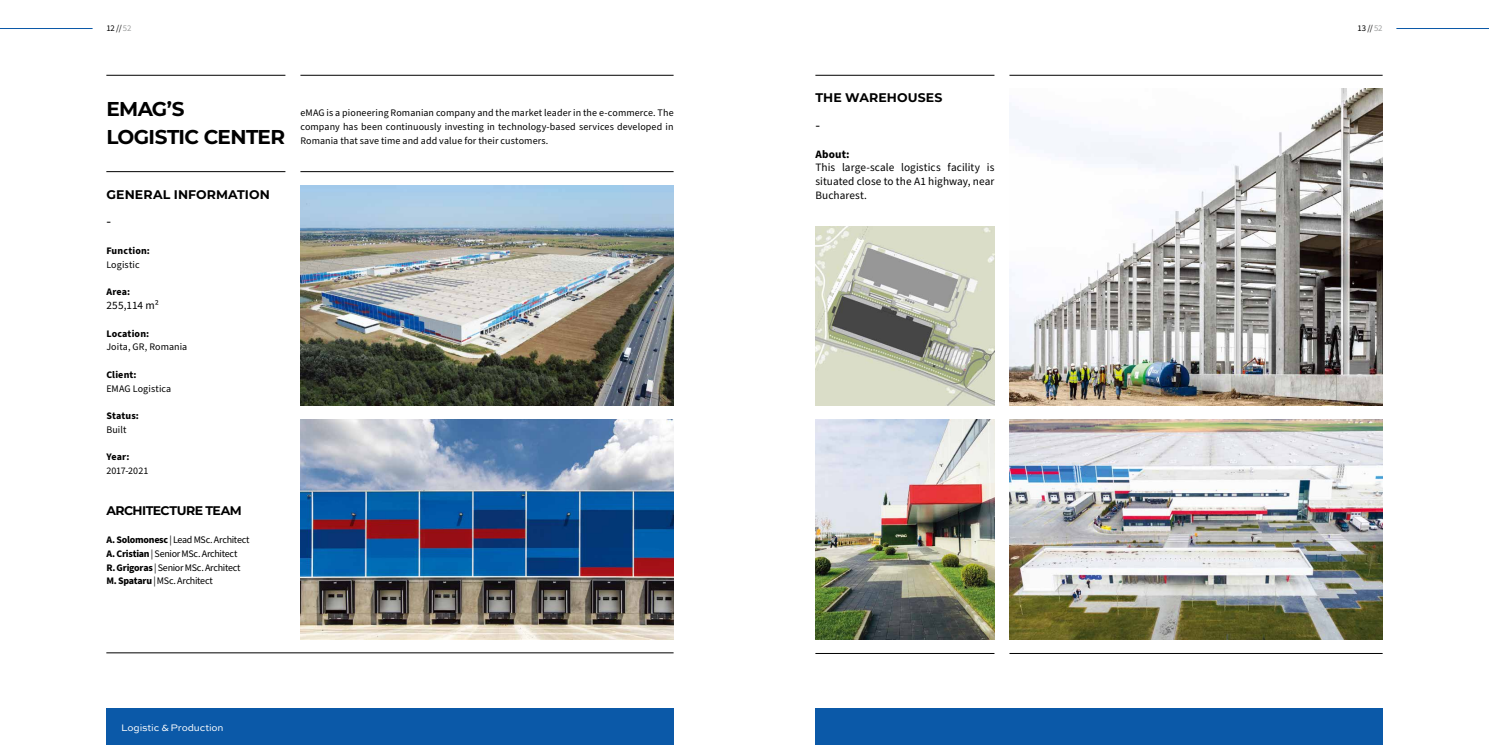
<style>
.page{position:relative;width:1489px;height:745px;background:#fff}
.page>*{position:absolute;margin:0;border:0;box-sizing:border-box;transform-origin:0 0}
.t1{font:700 20px/27.5px "Montserrat";letter-spacing:-.03em;color:#000}
.t2{font:15px "Source Sans Pro";color:#000}
.t3{font:700 12.5px "Montserrat";letter-spacing:.01em;color:#000}
.t4{font:700 12.5px "Montserrat";letter-spacing:-.045em;color:#000}
.t5{font:11.25px/13.8px "Source Sans Pro";letter-spacing:.005em;color:#000;text-align:justify}
.t6{font:700 11.25px "Source Sans Pro";letter-spacing:.015em;color:#000}
.t7{font:10px/13.8px "Source Sans Pro";letter-spacing:.005em;color:#000;text-align:justify}
.t8{font:10px/13.8px "Source Sans Pro";letter-spacing:-.03em;color:#000}
.t9{font:700 10px "Source Sans Pro";letter-spacing:.015em;color:#000}
.t10{font:10px "Sweet Sans Pro";letter-spacing:-.02em;color:#fff}
.t11{font:8.75px "Source Sans Pro";letter-spacing:-.01em;color:#000}
.s1{color:#9fa0a0}
.s2{font-weight:700}
</style>
<div class="page">
<img style="left:1009px;top:419px;width:373px;height:220px">
<img style="left:815px;top:419px;width:179px;height:220px">
<img style="left:300px;top:185px;width:373px;height:220px">
<img style="left:300px;top:419px;width:373px;height:220px">
<img style="left:815px;top:226px;width:179px;height:179px">
<hr style="left:1396px;top:28px;width:92px;height:1px;background:#0b59a8">
<hr style="left:0;top:28px;width:93px;height:1px;background:#0b59a8">
<div style="left:106px;top:707px;width:567px;height:37px;background:#0b59a8"></div>
<div style="left:815px;top:707px;width:567px;height:37px;background:#0b59a8"></div>
<hr style="left:300px;top:171px;width:373px;height:1px;background:#000">
<hr style="left:106px;top:75px;width:179px;height:1px;background:#000">
<hr style="left:300px;top:75px;width:373px;height:1px;background:#000">
<hr style="left:106px;top:652px;width:567px;height:1px;background:#000">
<hr style="left:106px;top:171px;width:179px;height:1px;background:#000">
<hr style="left:1009px;top:75px;width:373px;height:1px;background:#000">
<hr style="left:815px;top:75px;width:179px;height:1px;background:#000">
<hr style="left:815px;top:652px;width:179px;height:1px;background:#000">
<hr style="left:1009px;top:652px;width:373px;height:1px;background:#000">
<img style="left:1009px;top:89px;width:373px;height:316px">
<p class="t11" style="left:106px;top:22px;width:27px">12 // <span class="s1">52</span></p>
<p class="t11" style="left:1357px;top:22px;width:27px">13 // <span class="s1">52</span></p>
<h1 class="t1" style="left:106px;top:94px;width:180px">EMAG’S<br>LOGISTIC CENTER</h1>
<p class="t7" style="left:300px;top:106px;width:374px">eMAG is a pioneering Romanian company and the market leader in the e-commerce. The company has been continuously investing in technology-based services developed in Romania that save time and add value for their customers.</p>
<p class="t3" style="left:106px;top:185px;width:165px">GENERAL INFORMATION</p>
<h2 class="t2" style="left:106px;top:211px;width:6px">-</h2>
<p class="t9" style="left:106px;top:244px;width:45px">Function:</p>
<p class="t7" style="left:106px;top:257px;width:35px">Logistic</p>
<p class="t9" style="left:106px;top:285px;width:25px">Area:</p>
<p class="t5" style="left:106px;top:298px;width:54px">255,114 m²</p>
<p class="t9" style="left:106px;top:326px;width:44px">Location:</p>
<p class="t7" style="left:106px;top:340px;width:82px">Joita, GR, Romania</p>
<p class="t9" style="left:106px;top:367px;width:32px">Client:</p>
<p class="t7" style="left:106px;top:381px;width:66px">EMAG Logistica</p>
<p class="t9" style="left:106px;top:409px;width:34px">Status:</p>
<p class="t7" style="left:106px;top:422px;width:22px">Built</p>
<p class="t9" style="left:106px;top:450px;width:25px">Year:</p>
<p class="t7" style="left:106px;top:464px;width:44px">2017-2021</p>
<p class="t4" style="left:106px;top:501px;width:137px">ARCHITECTURE TEAM</p>
<p class="t8" style="left:106px;top:532px;width:145px"><span class="s2">A. Solomonesc</span> | Lead MSc. Architect <span class="s2">A. Cristian</span> | Senior MSc. Architect<br><span class="s2">R. Grigoras</span> | Senior MSc. Architect <span class="s2">M. Spataru</span> | MSc. Architect</p>
<p class="t10" style="left:121px;top:720px;width:104px">Logistic &amp; Production</p>
<p class="t3" style="left:815px;top:89px;width:129px">THE WAREHOUSES</p>
<h2 class="t2" style="left:815px;top:115px;width:6px">-</h2>
<p class="t6" style="left:815px;top:146px;width:36px">About:</p>
<p class="t5" style="left:815px;top:161px;width:180px">This large-scale logistics facility is situated close to the A1 highway, near Bucharest.</p>
</div>
